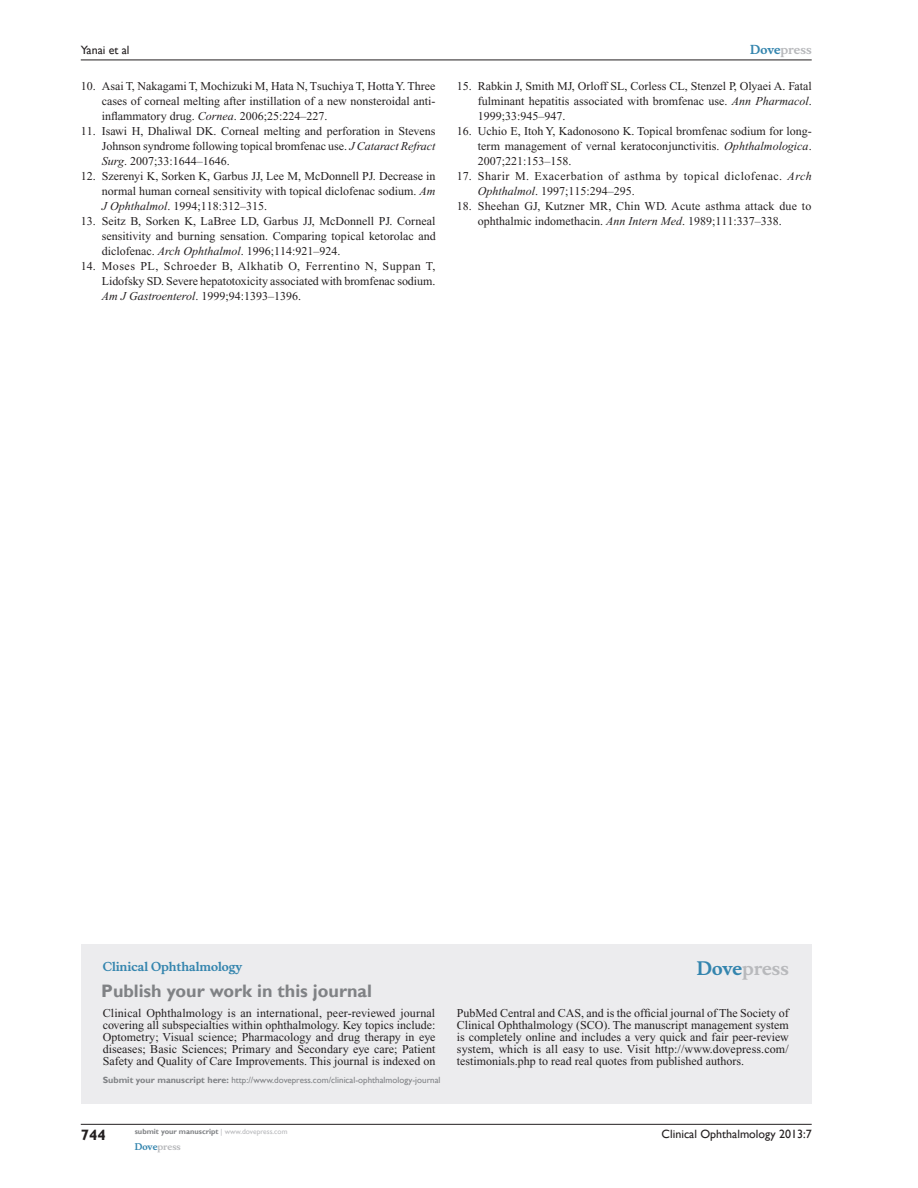
<style>
.page{position:relative;width:918px;height:1188px;background:#fff}
.page>*{position:absolute;margin:0;border:0;box-sizing:border-box;transform-origin:0 0}
.PromBx-H1{font:700 18px "Gill Sans";color:#808285}
.PromBx-Brand{font:700 18px "Musee";color:#b8b9bc}
.t1{font:700 15px "Gill Sans";color:#231f20}
.RefNL2{font:12px/15px "Times New Roman";color:#231f20;text-align:justify}
.PromBx-Tx{font:12px/12px "Times New Roman";color:#231f20;text-align:justify}
.RefNL2-2{font:12px/15px "Times New Roman";letter-spacing:.04em;color:#231f20}
.t2{font:12px "Gill Sans";color:#231f20}
.PromBx-JrnlName{font:700 12px "Musee";color:#3485ae}
.t3{font:700 12px "Musee";color:#b8b9bc}
.PromBx-SubmitMssWebA{font:9px "Gill Sans";color:#808285}
.t4{font:700 9px "Musee";color:#b8b9bc}
.t5{font:700 7.5px "Gill Sans";color:#808285}
.s1{font-style:italic}
.s2{color:#3485ae}
.s3{font-weight:700}
.s4{font-weight:400;color:#b8b9bc}
</style>
<div class="page">
<div style="left:81px;top:944px;width:731px;height:159px;background:#ececee"></div>
<hr style="left:81px;top:1124px;width:731px;height:1px;background:#231f20">
<hr style="left:81px;top:60px;width:731px;height:1px;background:#231f20">
<p class="t2" style="left:81px;top:43px;width:50px">Yanai et al</p>
<p class="RefNL2" style="left:102px;top:79px;width:335px;text-indent:-21px">10. Asai T, Nakagami T, Mochizuki M, Hata N, Tsuchiya T, Hotta Y. Three cases of corneal melting after instillation of a new nonsteroidal anti&shy;inflammatory drug. <span class="s1">Cornea</span>. 2006;25:224–227.</p>
<p class="RefNL2" style="left:102px;top:124px;width:335px;text-indent:-21px">11. Isawi H, Dhaliwal DK. Corneal melting and perforation in Stevens Johnson syndrome following topical bromfenac use. <span class="s1">J Cataract Refract Surg</span>. 2007;33:1644–1646.</p>
<p class="RefNL2" style="left:102px;top:169px;width:335px;text-indent:-21px">12. Szerenyi K, Sorken K, Garbus JJ, Lee M, McDonnell PJ. Decrease in normal human corneal sensitivity with topical diclofenac sodium. <span class="s1">Am J Ophthalmol</span>. 1994;118:312–315.</p>
<p class="RefNL2" style="left:102px;top:214px;width:336px;text-indent:-21px">13. Seitz B, Sorken K, LaBree LD, Garbus JJ, McDonnell PJ. Corneal sensitivity and burning sensation. Comparing topical ketorolac and diclofenac. <span class="s1">Arch Ophthalmol</span>. 1996;114:921–924.</p>
<p class="RefNL2" style="left:102px;top:259px;width:335px;text-indent:-21px">14. Moses PL, Schroeder B, Alkhatib O, Ferrentino N, Suppan T, Lidofsky SD. Severe hepatotoxicity associated with bromfenac sodium.<br><span class="s1">Am J Gastroenterol</span>. 1999;94:1393–1396.</p>
<p class="t3" style="left:750px;top:43px;width:63px"><span class="s2">Dove</span>press</p>
<p class="RefNL2" style="left:478px;top:79px;width:335px;text-indent:-21px">15. Rabkin J, Smith MJ, Orloff SL, Corless CL, Stenzel P, Olyaei A. Fatal fulminant hepatitis associated with bromfenac use. <span class="s1">Ann Pharmacol</span>.<br>1999;33:945–947.</p>
<p class="RefNL2" style="left:478px;top:124px;width:335px;text-indent:-21px">16. Uchio E, Itoh Y, Kadonosono K. Topical bromfenac sodium for long&shy;term management of vernal keratoconjunctivitis. <span class="s1">Ophthalmologica</span>.<br>2007;221:153–158.</p>
<p class="RefNL2-2" style="left:478px;top:169px;width:335px;text-indent:-21px">17. Sharir M. Exacerbation of asthma by topical diclofenac. <span class="s1">Arch<br>Ophthalmol</span>. 1997;115:294–295.</p>
<p class="RefNL2" style="left:478px;top:199px;width:335px;text-indent:-21px">18. Sheehan GJ, Kutzner MR, Chin WD. Acute asthma attack due to ophthalmic indomethacin. <span class="s1">Ann Intern Med</span>. 1989;111:337–338.</p>
<p class="PromBx-JrnlName" style="left:103px;top:959px;width:141px">Clinical Ophthalmology</p>
<p class="PromBx-H1" style="left:101px;top:980px;width:272px">Publish your work in this journal</p>
<p class="PromBx-Brand" style="left:697px;top:958px;width:94px"><span class="s2">Dove</span>press</p>
<p class="PromBx-Tx" style="left:103px;top:1007px;width:334px">Clinical Ophthalmology is an international, peer-reviewed journal covering all subspecialties within ophthalmology. Key topics include:<br>Optometry; Visual science; Pharmacology and drug therapy in eye diseases; Basic Sciences; Primary and Secondary eye care; Patient Safety and Quality of Care Improvements. This journal is indexed on</p>
<p class="PromBx-Tx" style="left:457px;top:1007px;width:333px">PubMed Central and CAS, and is the official journal of The Society of Clinical Ophthalmology (SCO). The manuscript management system is completely online and includes a very quick and fair peer-review system, which is all easy to use. Visit http://www.dovepress.com/ testimonials.php to read real quotes from published authors.</p>
<p class="PromBx-SubmitMssWebA" style="left:103px;top:1075px;width:339px"><span class="s3">Submit your manuscript here:</span> http://www.dovepress.com/clinical-ophthalmology-journal</p>
<p class="t1" style="left:81px;top:1126px;width:26px">744</p>
<p class="t5" style="left:135px;top:1127px;width:154px">submit your manuscript <span class="s4">| www.dovepress.com</span></p>
<p class="t4" style="left:135px;top:1141px;width:48px"><span class="s2">Dove</span>press</p>
<p class="t2" style="left:662px;top:1127px;width:152px">Clinical Ophthalmology 2013:7</p>
</div>
